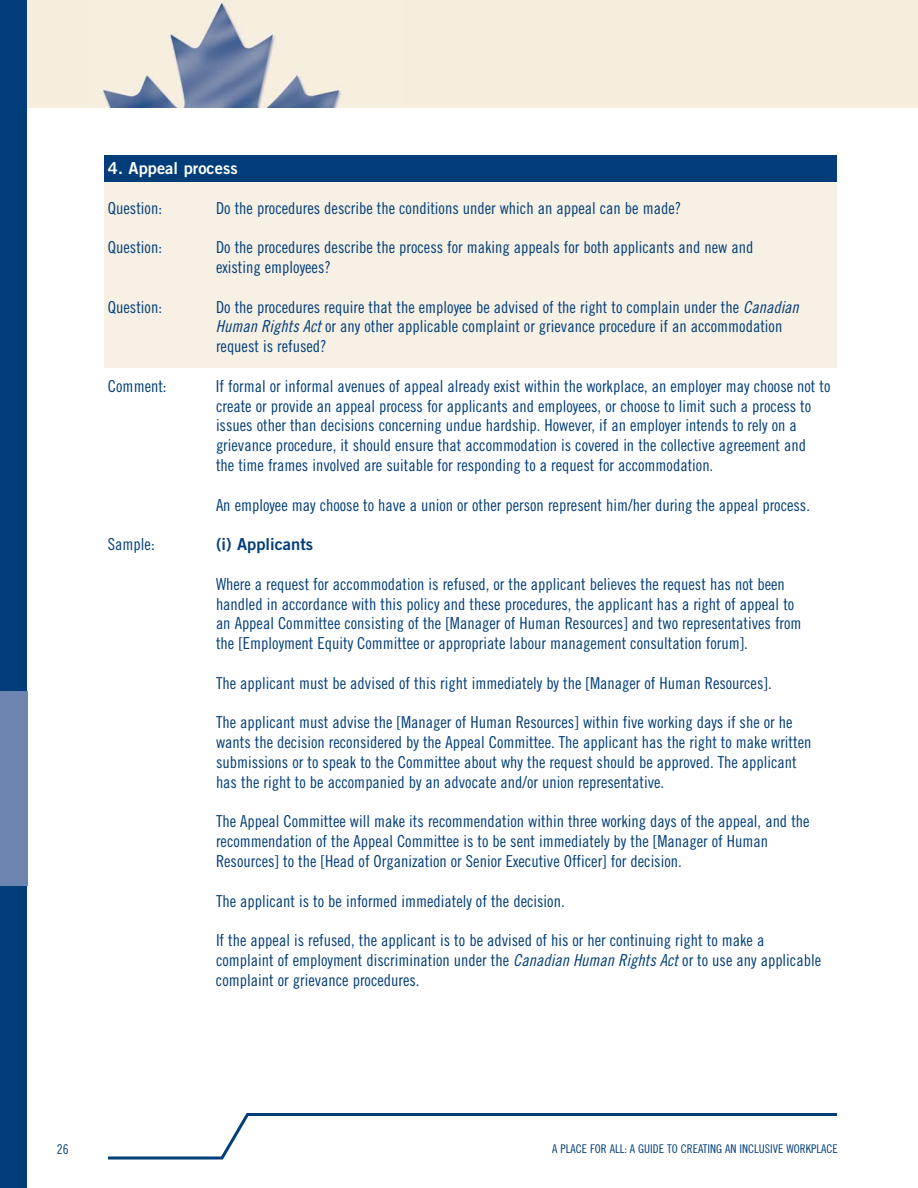
<style>
.page{position:relative;width:918px;height:1188px;background:#fff}
.page>*{position:absolute;margin:0;border:0;box-sizing:border-box;transform-origin:0 0}
.t1{font:16.5px/19.8px "Trade Gothic Cond Eighteen";color:#003d79}
.t2{font:16.5px "Trade Gothic Bold Two";color:#fff}
.t3{font:16.5px "Trade Gothic Bold Two";color:#003d79}
.t4{font:13.5px "Trade Gothic Cond Eighteen";color:#003d79}
.t5{font:12px "Trade Gothic Cond Eighteen";color:#003d79}
.s1{font-style:italic}
</style>
<div class="page">
<div style="left:105px;top:182px;width:732px;height:186px;background:#f7f0e4"></div>
<div style="left:105px;top:155px;width:732px;height:27px;background:#003d79"></div>
<div style="left:0;top:0;width:918px;height:108px;background:#f5eedf"></div>
<div style="left:0;top:0;width:27px;height:1188px;background:#003d79"></div>
<img style="left:99px;top:2px;width:242px;height:106px">
<svg style="left:108px;top:1113px;width:729px;height:47px"></svg>
<div style="left:0;top:691px;width:27px;height:195px;background:#6d83b0"></div>
<p class="t2" style="left:108px;top:162px;width:131px">4. Appeal process</p>
<p class="t1" style="left:108px;top:199px;width:56px">Question:</p>
<p class="t1" style="left:216px;top:199px;width:467px">Do the procedures describe the conditions under which an appeal can be made?</p>
<p class="t1" style="left:108px;top:239px;width:56px">Question:</p>
<p class="t1" style="left:216px;top:239px;width:539px">Do the procedures describe the process for making appeals for both applicants and new and existing employees?</p>
<p class="t1" style="left:108px;top:298px;width:56px">Question:</p>
<p class="t1" style="left:216px;top:298px;width:588px">Do the procedures require that the employee be advised of the right to complain under the <span class="s1">Canadian<br>Human Rights Act</span>or any other applicable complaint or grievance procedure if an accommodation request is refused?</p>
<p class="t1" style="left:108px;top:377px;width:60px">Comment:</p>
<p class="t1" style="left:216px;top:377px;width:616px">If formal or informal avenues of appeal already exist within the workplace, an employer may choose not to create or provide an appeal process for applicants and employees, or choose to limit such a process to issues other than decisions concerning undue hardship. However, if an employer intends to rely on a grievance procedure, it should ensure that accommodation is covered in the collective agreement and<br>the time frames involved are suitable for responding to a request for accommodation.</p>
<p class="t1" style="left:216px;top:496px;width:596px">An employee may choose to have a union or other person represent him/her during the appeal process.</p>
<p class="t1" style="left:108px;top:536px;width:48px">Sample:</p>
<p class="t3" style="left:216px;top:538px;width:99px">(i) Applicants</p>
<p class="t1" style="left:216px;top:575px;width:587px">Where a request for accommodation is refused, or the applicant believes the request has not been handled in accordance with this policy and these procedures, the applicant has a right of appeal to an Appeal Committee consisting of the [Manager of Human Resources] and two representatives from the [Employment Equity Committee or appropriate labour management consultation forum].</p>
<p class="t1" style="left:216px;top:674px;width:557px">The applicant must be advised of this right immediately by the [Manager of Human Resources].</p>
<p class="t1" style="left:216px;top:714px;width:597px">The applicant must advise the [Manager of Human Resources] within five working days if she or he wants the decision reconsidered by the Appeal Committee. The applicant has the right to make written submissions or to speak to the Committee about why the request should be approved. The applicant has the right to be accompanied by an advocate and/or union representative.</p>
<p class="t1" style="left:216px;top:813px;width:595px">The Appeal Committee will make its recommendation within three working days of the appeal, and the recommendation of the Appeal Committee is to be sent immediately by the [Manager of Human<br>Resources] to the [Head of Organization or Senior Executive Officer] for decision.</p>
<p class="t1" style="left:216px;top:892px;width:350px">The applicant is to be informed immediately of the decision.</p>
<p class="t1" style="left:216px;top:932px;width:607px">If the appeal is refused, the applicant is to be advised of his or her continuing right to make a complaint of employment discrimination under the <span class="s1">Canadian Human Rights Act</span>or to use any applicable complaint or grievance procedures.</p>
<p class="t4" style="left:57px;top:1144px;width:13px">26</p>
<p class="t5" style="left:552px;top:1145px;width:287px">A PLACE FOR ALL: A GUIDE TO CREATING AN INCLUSIVE WORKPLACE</p>
</div>
